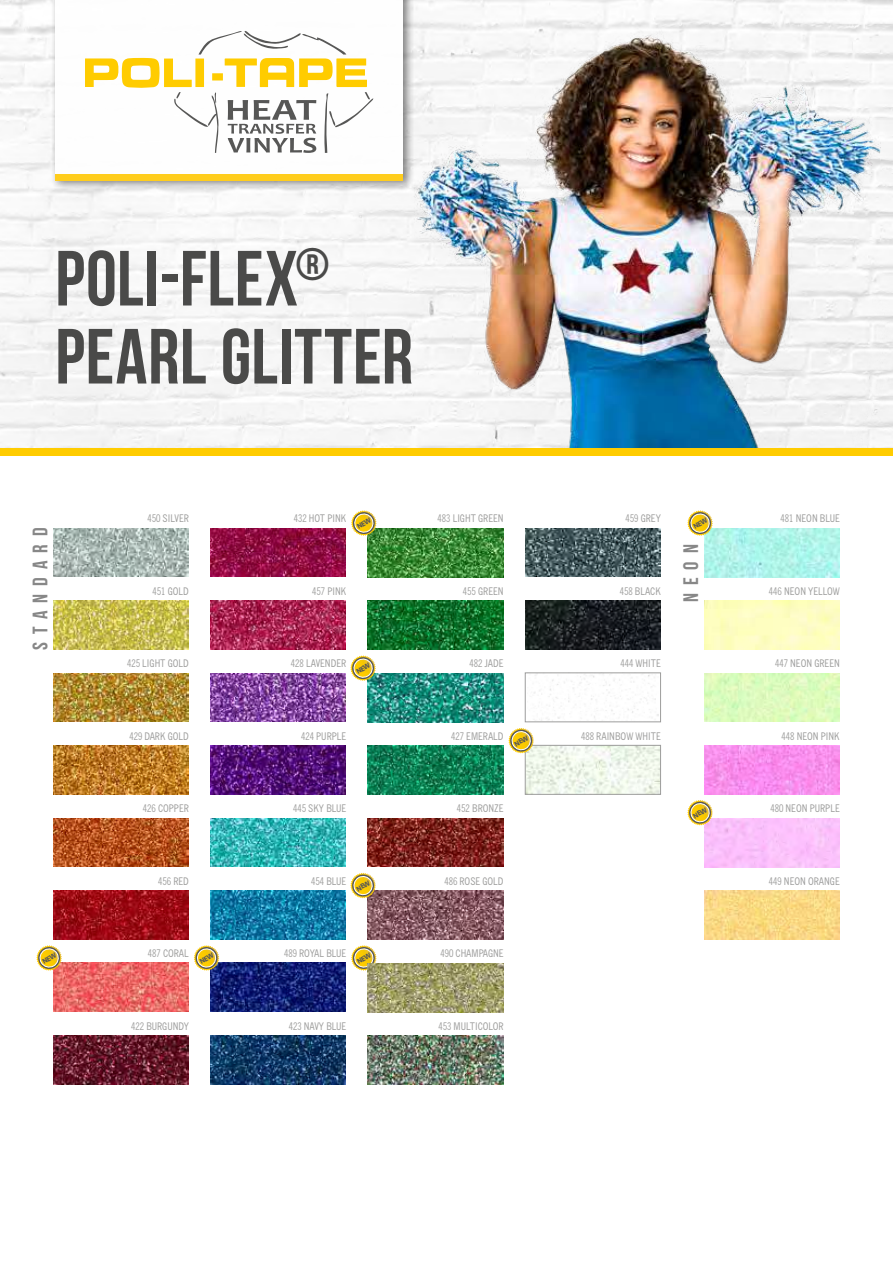
<style>
.page{position:relative;width:893px;height:1263px;background:#fff}
.page>*{position:absolute;margin:0;border:0;box-sizing:border-box;transform-origin:0 0}
.t1{font:700 78px/78px "Bebas Neue";letter-spacing:.01em;color:#4a4a49}
.t2{font:700 21px "Bebas Neue";letter-spacing:.38em;color:#878787}
.t3{font:condensed 10.35px "News Gothic MT Pro";color:#9d9d9c}
</style>
<div class="page">
<img style="left:210px;top:818px;width:136px;height:49px">
<img style="left:210px;top:1036px;width:136px;height:48px">
<img style="left:210px;top:601px;width:136px;height:48px">
<img style="left:210px;top:528px;width:136px;height:49px">
<img style="left:210px;top:746px;width:136px;height:48px">
<img style="left:210px;top:963px;width:136px;height:49px">
<img style="left:210px;top:891px;width:136px;height:48px">
<img style="left:210px;top:673px;width:136px;height:49px">
<img style="left:53px;top:818px;width:136px;height:49px">
<img style="left:53px;top:1036px;width:136px;height:48px">
<img style="left:53px;top:601px;width:136px;height:48px">
<img style="left:53px;top:528px;width:136px;height:49px">
<img style="left:53px;top:746px;width:136px;height:48px">
<img style="left:53px;top:963px;width:136px;height:49px">
<img style="left:53px;top:891px;width:136px;height:48px">
<img style="left:53px;top:673px;width:136px;height:49px">
<img style="left:368px;top:818px;width:135px;height:49px">
<img style="left:368px;top:601px;width:135px;height:48px">
<img style="left:368px;top:528px;width:135px;height:49px">
<img style="left:368px;top:746px;width:135px;height:48px">
<img style="left:368px;top:673px;width:135px;height:49px">
<img style="left:704px;top:528px;width:135px;height:49px">
<img style="left:704px;top:746px;width:135px;height:48px">
<img style="left:704px;top:891px;width:135px;height:48px">
<img style="left:704px;top:673px;width:135px;height:49px">
<img style="left:525px;top:528px;width:136px;height:49px">
<img style="left:527px;top:747px;width:132px;height:46px">
<div style="left:525px;top:745px;width:136px;height:50px;border:1px solid #9d9d9c"></div>
<img style="left:534px;top:675px;width:125px;height:45px">
<div style="left:525px;top:673px;width:136px;height:49px;border:1px solid #9d9d9c"></div>
<img style="left:525px;top:601px;width:136px;height:48px">
<img style="left:368px;top:1036px;width:135px;height:48px">
<img style="left:368px;top:890px;width:135px;height:49px">
<img style="left:259px;top:0;width:634px;height:448px">
<div style="left:0;top:448px;width:893px;height:7px;background:#fc0"></div>
<img style="left:367px;top:963px;width:137px;height:49px">
<div style="left:51px;top:0;width:364px;height:191px;background:#000;opacity:.5"></div>
<div style="left:55px;top:0;width:348px;height:179px;background:#fff"></div>
<div style="left:55px;top:174px;width:348px;height:6px;background:#ffcd1c"></div>
<svg style="left:85px;top:31px;width:288px;height:122px"></svg>
<svg style="left:36px;top:945px;width:26px;height:26px"></svg>
<svg style="left:194px;top:945px;width:25px;height:26px"></svg>
<svg style="left:351px;top:510px;width:26px;height:26px"></svg>
<svg style="left:350px;top:655px;width:26px;height:26px"></svg>
<svg style="left:350px;top:873px;width:26px;height:25px"></svg>
<svg style="left:351px;top:945px;width:26px;height:26px"></svg>
<svg style="left:687px;top:510px;width:26px;height:26px"></svg>
<svg style="left:508px;top:728px;width:26px;height:25px"></svg>
<svg style="left:687px;top:800px;width:26px;height:25px"></svg>
<h1 class="t1" style="left:55px;top:239px;width:359px">POLI-FLEX<sup>®<br></sup>PEARL GLITTER</h1>
<h2 class="t2" style="left:29px;top:650px;width:124px;rotate:-90deg">STANDARD</h2>
<p class="t3" style="left:147px;top:512px;width:43px">450 SILVER</p>
<p class="t3" style="left:153px;top:585px;width:38px">451 GOLD</p>
<p class="t3" style="left:127px;top:657px;width:63px">425 LIGHT GOLD</p>
<p class="t3" style="left:129px;top:730px;width:61px">429 DARK GOLD</p>
<p class="t3" style="left:143px;top:802px;width:48px">426 COPPER</p>
<p class="t3" style="left:158px;top:875px;width:32px">456 RED</p>
<p class="t3" style="left:148px;top:947px;width:43px">487 CORAL</p>
<p class="t3" style="left:131px;top:1020px;width:59px">422 BURGUNDY</p>
<p class="t3" style="left:294px;top:512px;width:54px">432 HOT PINK</p>
<p class="t3" style="left:437px;top:512px;width:68px">483 LIGHT GREEN</p>
<p class="t3" style="left:312px;top:585px;width:36px">457 PINK</p>
<p class="t3" style="left:463px;top:585px;width:42px">455 GREEN</p>
<p class="t3" style="left:291px;top:657px;width:57px">428 LAVENDER</p>
<p class="t3" style="left:469px;top:657px;width:36px">482 JADE</p>
<p class="t3" style="left:301px;top:730px;width:47px">424 PURPLE</p>
<p class="t3" style="left:451px;top:730px;width:54px">427 EMERALD</p>
<p class="t3" style="left:293px;top:802px;width:55px">445 SKY BLUE</p>
<p class="t3" style="left:457px;top:802px;width:48px">452 BRONZE</p>
<p class="t3" style="left:311px;top:875px;width:37px">454 BLUE</p>
<p class="t3" style="left:444px;top:875px;width:61px">486 ROSE GOLD</p>
<p class="t3" style="left:284px;top:947px;width:64px">489 ROYAL BLUE</p>
<p class="t3" style="left:440px;top:947px;width:65px">490 CHAMPAGNE</p>
<p class="t3" style="left:289px;top:1020px;width:59px">423 NAVY BLUE</p>
<p class="t3" style="left:438px;top:1020px;width:67px">453 MULTICOLOR</p>
<p class="t3" style="left:626px;top:512px;width:37px">459 GREY</p>
<p class="t3" style="left:781px;top:512px;width:61px">481 NEON BLUE</p>
<p class="t3" style="left:620px;top:585px;width:43px">458 BLACK</p>
<h2 class="t2" style="left:679px;top:602px;width:59px;rotate:-90deg">NEON</h2>
<p class="t3" style="left:769px;top:585px;width:72px">446 NEON YELLOW</p>
<p class="t3" style="left:620px;top:657px;width:42px">444 WHITE</p>
<p class="t3" style="left:775px;top:657px;width:66px">447 NEON GREEN</p>
<p class="t3" style="left:581px;top:730px;width:81px">488 RAINBOW WHITE</p>
<p class="t3" style="left:781px;top:730px;width:60px">448 NEON PINK</p>
<p class="t3" style="left:770px;top:802px;width:71px">480 NEON PURPLE</p>
<p class="t3" style="left:769px;top:875px;width:73px">449 NEON ORANGE</p>
</div>
